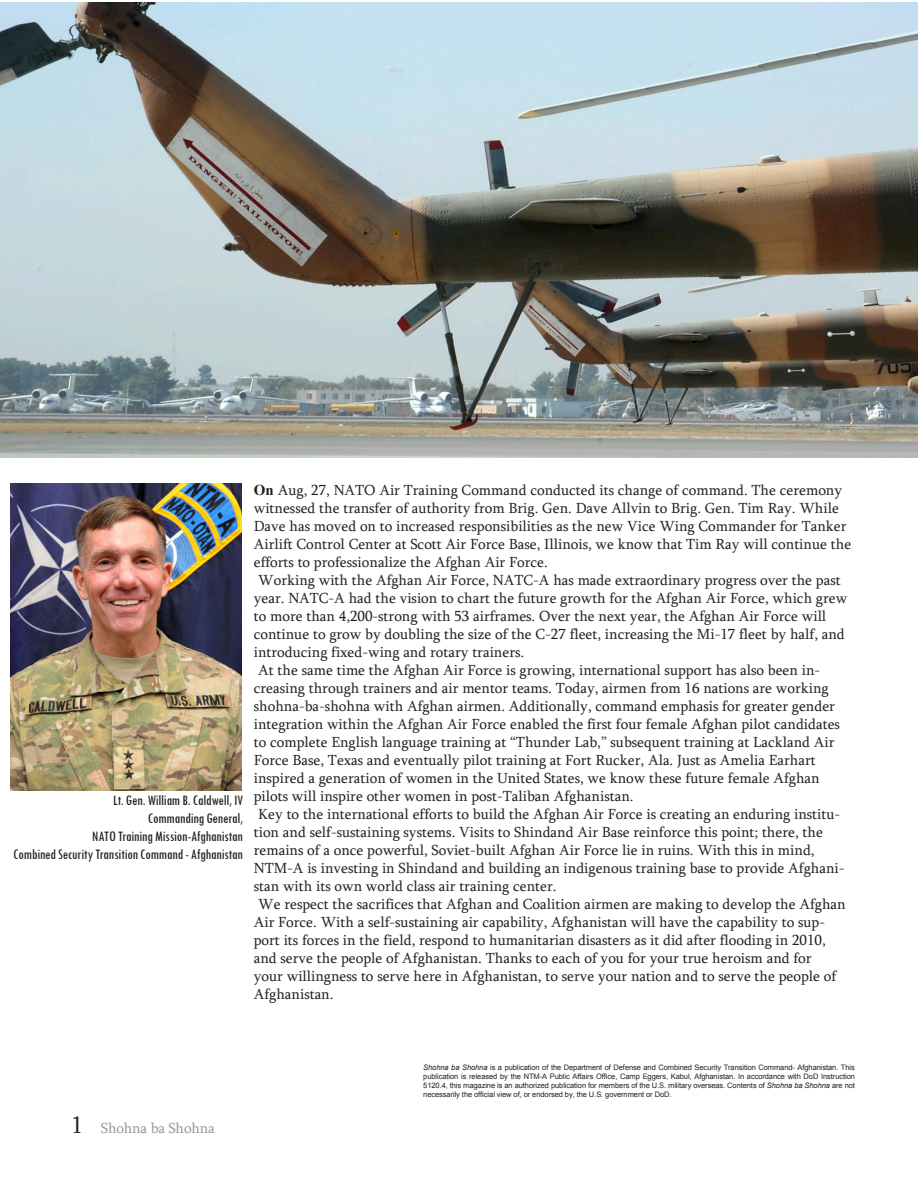
<style>
.page{position:relative;width:918px;height:1188px;background:#fff}
.page>*{position:absolute;margin:0;border:0;box-sizing:border-box;transform-origin:0 0}
.Line_Header{font:15px/18px "Sylfaen";color:#231f20}
.Articles{font:15px/18px "Sylfaen";color:#231f20}
.t1{font:500 condensed 15px/18px "Tw Cen";letter-spacing:-.01em;color:#231f20;text-align:right}
.t2{font:15px "Sylfaen";letter-spacing:-.01em;color:#97999c}
.t3{font:7.5px/9px "Arial";letter-spacing:-.01em;color:#231f20;text-align:justify}
.s1{font-family:"Times New Roman";font-weight:700}
.s2{font-size:24px;color:#231f20}
.s3{font-style:italic}
</style>
<div class="page">
<img style="left:11px;top:484px;width:230px;height:307px">
<img style="left:0;top:3px;width:918px;height:454px">
<p class="t1" style="left:13px;top:791px;width:231px">Lt. Gen. William B. Caldwell, IV<br>Commanding General,<br>NATO Training Mission-Afghanistan<br>Combined Security Transition Command - Afghanistan</p>
<p class="Articles" style="left:254px;top:480px;width:599px"><span class="s1">On</span> Aug, 27, NATO Air Training Command conducted its change of command. The ceremony witnessed the transfer of authority from Brig. Gen. Dave Allvin to Brig. Gen. Tim Ray. While Dave has moved on to increased responsibilities as the new Vice Wing Commander for Tanker Airlift Control Center at Scott Air Force Base, Illinois, we know that Tim Ray will continue the efforts to professionalize the Afghan Air Force.</p>
<p class="Line_Header" style="left:254px;top:570px;width:595px;text-indent:4px">Working with the Afghan Air Force, NATC-A has made extraordinary progress over the past year. NATC-A had the vision to chart the future growth for the Afghan Air Force, which grew to more than 4,200-strong with 53 airframes. Over the next year, the Afghan Air Force will continue to grow by doubling the size of the C-27 fleet, increasing the Mi-17 fleet by half, and introducing fixed-wing and rotary trainers.</p>
<p class="Line_Header" style="left:254px;top:660px;width:588px;text-indent:4px">At the same time the Afghan Air Force is growing, international support has also been in&shy;creasing through trainers and air mentor teams. Today, airmen from 16 nations are working shohna-ba-shohna with Afghan airmen. Additionally, command emphasis for greater gender integration within the Afghan Air Force enabled the first four female Afghan pilot candidates to complete English language training at “Thunder Lab,” subsequent training at Lackland Air Force Base, Texas and eventually pilot training at Fort Rucker, Ala. Just as Amelia Earhart inspired a generation of women in the United States, we know these future female Afghan pilots will inspire other women in post-Taliban Afghanistan.</p>
<p class="Line_Header" style="left:254px;top:804px;width:592px;text-indent:4px">Key to the international efforts to build the Afghan Air Force is creating an enduring institu&shy;tion and self-sustaining systems. Visits to Shindand Air Base reinforce this point; there, the remains of a once powerful, Soviet-built Afghan Air Force lie in ruins. With this in mind, NTM-A is investing in Shindand and building an indigenous training base to provide Afghani&shy;stan with its own world class air training center.</p>
<p class="Line_Header" style="left:254px;top:894px;width:593px;text-indent:4px">We respect the sacrifices that Afghan and Coalition airmen are making to develop the Afghan Air Force. With a self-sustaining air capability, Afghanistan will have the capability to sup&shy;port its forces in the field, respond to humanitarian disasters as it did after flooding in 2010, and serve the people of Afghanistan. Thanks to each of you for your true heroism and for<br>your willingness to serve here in Afghanistan, to serve your nation and to serve the people of Afghanistan.</p>
<p class="t2" style="left:71px;top:1117px;width:145px"><span class="s2">1</span> Shohna ba Shohna</p>
<p class="t3" style="left:423px;top:1063px;width:433px"><span class="s3">Shohna ba Shohna</span> is a publication of the Department of Defense and Combined Security Transition Command- Afghanistan. This publication is released by the NTM-A Public Affairs Office, Camp Eggers, Kabul, Afghanistan. In accordance with DoD Instruction 5120.4, this magazine is an authorized publication for members of the U.S. military overseas. Contents of <span class="s3">Shohna ba Shohna</span> are not necessarily the official view of, or endorsed by, the U.S. government or DoD.</p>
</div>
